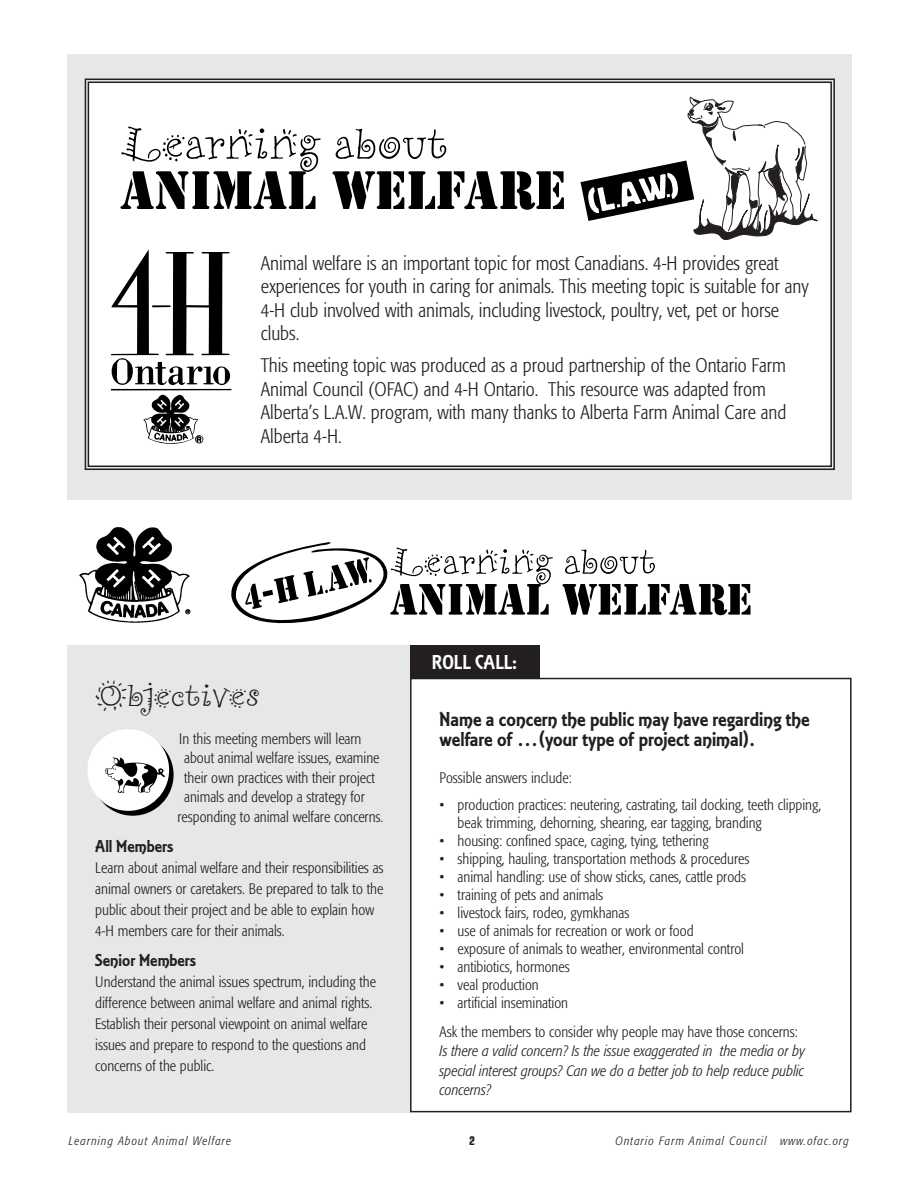
<style>
.page{position:relative;width:918px;height:1188px;background:#fff}
.page>*{position:absolute;margin:0;border:0;box-sizing:border-box;transform-origin:0 0}
.t1{font:36px "Remedy Single";color:#231f20}
.t2{font:21px/19.5px "Equinox Plain";color:#231f20}
.t3{font:21px "Equinox Plain";color:#fff}
.t4{font:300 condensed 19.5px/23.4px "Formata";color:#231f20}
.t5{font:18px "Equinox Plain";color:#231f20}
.t6{font:300 condensed 15px/21px "Formata";color:#231f20}
.t7{font:italic 300 condensed 15px/19.5px "Formata";color:#231f20;text-align:justify}
.t8{font:italic 300 condensed 12px "Formata";letter-spacing:.085em;color:#231f20}
.t9{font:700 condensed 12px "Eurostile";color:#231f20}
</style>
<div class="page">
<div style="left:68px;top:54px;width:784px;height:446px;background:#e6e7e8"></div>
<div style="left:68px;top:645px;width:343px;height:468px;background:#e6e7e8"></div>
<div style="left:410px;top:678px;width:442px;height:434px;border:2px solid #231f20"></div>
<div style="left:84px;top:78px;width:751px;height:392px;background:#fff"></div>
<svg style="left:565px;top:549px;width:90px;height:25px"></svg>
<svg style="left:562px;top:584px;width:189px;height:31px"></svg>
<svg style="left:231px;top:542px;width:322px;height:82px"></svg>
<div style="left:410px;top:645px;width:129px;height:34px;background:#231f20"></div>
<svg style="left:79px;top:527px;width:112px;height:96px"></svg>
<svg style="left:92px;top:734px;width:82px;height:82px"></svg>
<div style="left:87px;top:729px;width:82px;height:82px;background:#fff;border-radius:50%"></div>
<svg style="left:105px;top:757px;width:60px;height:36px"></svg>
<svg style="left:336px;top:129px;width:110px;height:30px;background:#ccc"></svg>
<svg style="left:120px;top:127px;width:201px;height:82px;background:#b2b2b2"></svg>
<svg style="left:332px;top:171px;width:232px;height:39px;background:#777"></svg>
<svg style="left:111px;top:249px;width:121px;height:197px;background:#b6b6b6"></svg>
<svg style="left:581px;top:79px;width:243px;height:165px;background:#d6d6d6"></svg>
<p class="t4" style="left:261px;top:253px;width:549px">Animal welfare is an important topic for most Canadians. 4-H provides great experiences for youth in caring for animals. This meeting topic is suitable for any 4-H club involved with animals, including livestock, poultry, vet, pet or horse clubs.</p>
<h3 class="t4" style="left:261px;top:355px;width:527px">This meeting topic was produced as a proud partnership of the Ontario Farm Animal Council (OFAC) and 4-H Ontario. This resource was adapted from Alberta’s L.A.W. program, with many thanks to Alberta Farm Animal Care and Alberta 4-H.</h3>
<h1 class="t1" style="left:95px;top:683px;width:167px">Objectives</h1>
<p class="t6" style="left:179px;top:729px;width:184px">In this meeting members will learn</p>
<p class="t6" style="left:184px;top:748px;width:197px">about animal welfare issues, examine</p>
<p class="t6" style="left:184px;top:768px;width:192px">their own practices with their project</p>
<p class="t6" style="left:184px;top:787px;width:182px">animals and develop a strategy for</p>
<p class="t6" style="left:177px;top:807px;width:207px">responding to animal welfare concerns.</p>
<p class="t5" style="left:95px;top:839px;width:80px">All Members</p>
<p class="t6" style="left:95px;top:858px;width:290px">Learn about animal welfare and their responsibilities as animal owners or caretakers. Be prepared to talk to the public about their project and be able to explain how 4-H members care for their animals.</p>
<p class="t5" style="left:95px;top:953px;width:103px">Senior Members</p>
<p class="t6" style="left:95px;top:972px;width:282px">Understand the animal issues spectrum, including the difference between animal welfare and animal rights.<br>Establish their personal viewpoint on animal welfare issues and prepare to respond to the questions and concerns of the public.</p>
<h2 class="t3" style="left:432px;top:654px;width:87px">ROLL CALL:</h2>
<h2 class="t2" style="left:440px;top:711px;width:372px">Name a concern the public may have regarding the welfare of …(your type of project animal).</h2>
<p class="t6" style="left:440px;top:768px;width:134px">Possible answers include:</p>
<p class="t6" style="left:458px;top:797px;width:365px;line-height:18px;text-indent:-18px">• production practices: neutering, castrating, tail docking, teeth clipping, beak trimming, dehorning, shearing, ear tagging, branding</p>
<p class="t6" style="left:440px;top:831px;width:271px">• housing: confined space, caging, tying, tethering</p>
<p class="t6" style="left:440px;top:849px;width:311px">• shipping, hauling, transportation methods &amp; procedures</p>
<p class="t6" style="left:440px;top:867px;width:308px">• animal handling: use of show sticks, canes, cattle prods</p>
<p class="t6" style="left:440px;top:885px;width:165px">• training of pets and animals</p>
<p class="t6" style="left:440px;top:903px;width:191px">• livestock fairs, rodeo, gymkhanas</p>
<p class="t6" style="left:440px;top:921px;width:255px">• use of animals for recreation or work or food</p>
<p class="t6" style="left:440px;top:939px;width:306px">• exposure of animals to weather, environmental control</p>
<p class="t6" style="left:440px;top:957px;width:132px">• antibiotics, hormones</p>
<p class="t6" style="left:440px;top:975px;width:101px">• veal production</p>
<p class="t6" style="left:440px;top:990px;width:360px;line-height:28.5px">• artificial insemination<br>Ask the members to consider why people may have those concerns:</p>
<p class="t7" style="left:440px;top:1042px;width:367px">Is there a valid concern? Is the issue exaggerated in the media or by special interest groups? Can we do a better job to help reduce public concerns?</p>
<p class="t8" style="left:69px;top:1136px;width:164px">Learning About Animal Welfare</p>
<p class="t9" style="left:469px;top:1136px;width:7px">2</p>
<p class="t8" style="left:616px;top:1136px;width:235px">Ontario Farm Animal Council www.ofac.org</p>
</div>
